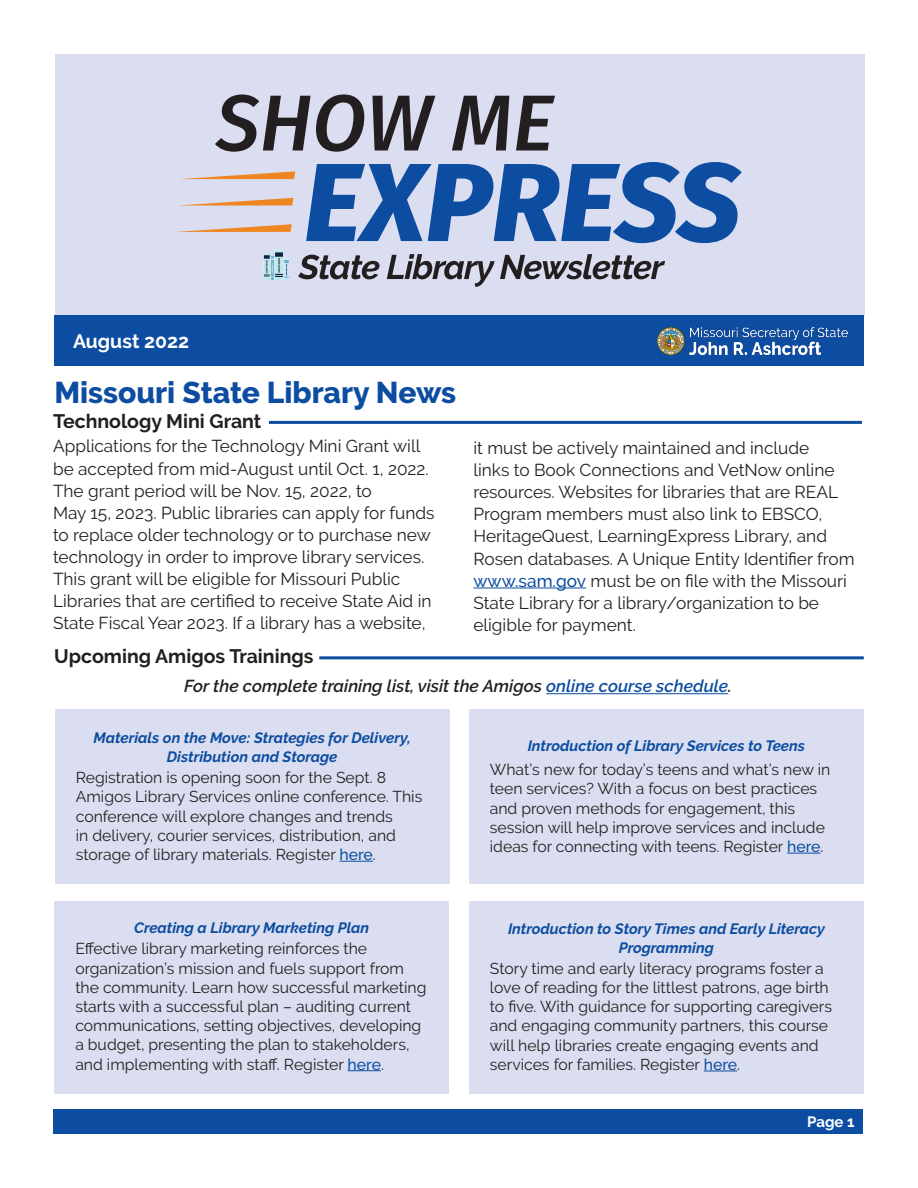
<style>
.page{position:relative;width:918px;height:1188px;background:#fff}
.page>*{position:absolute;margin:0;border:0;box-sizing:border-box;transform-origin:0 0}
.Bold{font:800 30px "Raleway";color:#0d4da1}
.Bold-2{font:700 19.5px "Raleway";color:#231f20}
.t1{font:700 19.5px "Raleway";color:#fff}
.Paragraph{font:17.25px/22.2px "Raleway";color:#231f20}
.Paragraph-2{font:italic 600 17.25px "Raleway";color:#231f20}
.Paragraph-3{font:15.75px/19.2px "Raleway";color:#231f20}
.Bold-3{font:italic 700 15px/18.9px "Raleway";color:#0d4da1;text-align:center}
.t2{font:700 15px "Raleway";color:#fff}
.s1{font-weight:500;color:#0d4da1}
.s2{color:#0d4da1}
</style>
<div class="page">
<div style="left:469px;top:901px;width:394px;height:193px;background:#dbdef0"></div>
<div style="left:469px;top:709px;width:394px;height:174px;background:#dbdef0"></div>
<div style="left:54px;top:901px;width:395px;height:193px;background:#dbdef0"></div>
<div style="left:55px;top:54px;width:810px;height:261px;background:#dbdef0"></div>
<div style="left:54px;top:315px;width:810px;height:51px;background:#0d4da1"></div>
<div style="left:54px;top:1109px;width:809px;height:25px;background:#0d4da1"></div>
<img style="left:658px;top:327px;width:189px;height:28px">
<hr style="left:269px;top:421px;width:593px;height:3px;background:#0d4da1">
<hr style="left:473px;top:588px;width:113px;height:1px;background:#0d4da1">
<svg style="left:215px;top:94px;width:149px;height:58px"></svg>
<svg style="left:372px;top:96px;width:63px;height:54px"></svg>
<svg style="left:452px;top:96px;width:57px;height:54px"></svg>
<svg style="left:516px;top:96px;width:39px;height:54px"></svg>
<svg style="left:306px;top:162px;width:436px;height:81px"></svg>
<svg style="left:181px;top:171px;width:114px;height:8px"></svg>
<svg style="left:178px;top:198px;width:115px;height:8px"></svg>
<svg style="left:177px;top:224px;width:115px;height:8px"></svg>
<svg style="left:298px;top:255px;width:81px;height:24px"></svg>
<svg style="left:387px;top:254px;width:278px;height:33px"></svg>
<img style="left:263px;top:249px;width:26px;height:31px">
<hr style="left:319px;top:656px;width:545px;height:3px;background:#0d4da1">
<hr style="left:546px;top:693px;width:182px;height:1px;background:#0d4da1">
<hr style="left:787px;top:853px;width:34px;height:1px;background:#0d4da1">
<hr style="left:348px;top:1070px;width:33px;height:1px;background:#0d4da1">
<hr style="left:704px;top:1071px;width:33px;height:1px;background:#0d4da1">
<div style="left:55px;top:709px;width:394px;height:174px;background:#dbdef0"></div>
<hr style="left:340px;top:861px;width:33px;height:1px;background:#0d4da1">
<p class="t1" style="left:73px;top:330px;width:118px">August 2022</p>
<p class="Bold" style="left:54px;top:375px;width:403px">Missouri State Library News</p>
<p class="Paragraph" style="left:53px;top:435px;width:383px">Applications for the Technology Mini Grant will be accepted from mid-August until Oct. 1, 2022.<br>The grant period will be Nov. 15, 2022, to<br>May 15, 2023. Public libraries can apply for funds to replace older technology or to purchase new technology in order to improve library services.<br>This grant will be eligible for Missouri Public Libraries that are certified to receive State Aid in State Fiscal Year 2023. If a library has a website,</p>
<p class="Bold-2" style="left:53px;top:410px;width:210px">Technology Mini Grant</p>
<p class="Paragraph" style="left:473px;top:437px;width:383px">it must be actively maintained and include<br>links to Book Connections and VetNow online resources. Websites for libraries that are REAL Program members must also link to EBSCO, HeritageQuest, LearningExpress Library, and Rosen databases. A Unique Entity Identifier from <span class="s1">www.sam.gov</span> must be on file with the Missouri State Library for a library/organization to be eligible for payment.</p>
<p class="Bold-2" style="left:54px;top:645px;width:261px">Upcoming Amigos Trainings</p>
<p class="Paragraph-2" style="left:184px;top:676px;width:549px">For the complete training list, visit the Amigos <span class="s2">online course schedule</span>.</p>
<p class="Bold-3" style="left:94px;top:728px;width:319px">Materials on the Move: Strategies for Delivery,<br>Distribution and Storage</p>
<p class="Paragraph-3" style="left:76px;top:768px;width:348px">Registration is opening soon for the Sept. 8<br>Amigos Library Services online conference. This conference will explore changes and trends<br>in delivery, courier services, distribution, and storage of library materials. Register <span class="s1">here</span>.</p>
<p class="Bold-3" style="left:134px;top:918px;width:237px">Creating a Library Marketing Plan</p>
<p class="Paragraph-3" style="left:75px;top:939px;width:353px">Effective library marketing reinforces the organization’s mission and fuels support from the community. Learn how successful marketing starts with a successful plan – auditing current communications, setting objectives, developing a budget, presenting the plan to stakeholders, and implementing with staff. Register <span class="s1">here</span>.</p>
<p class="Bold-3" style="left:528px;top:736px;width:279px">Introduction of Library Services to Teens</p>
<p class="Paragraph-3" style="left:490px;top:760px;width:342px">What’s new for today’s teens and what’s new in teen services? With a focus on best practices and proven methods for engagement, this session will help improve services and include ideas for connecting with teens. Register <span class="s1">here</span>.</p>
<p class="Bold-3" style="left:508px;top:919px;width:318px">Introduction to Story Times and Early Literacy<br>Programming</p>
<p class="Paragraph-3" style="left:490px;top:959px;width:344px">Story time and early literacy programs foster a love of reading for the littlest patrons, age birth to five. With guidance for supporting caregivers and engaging community partners, this course will help libraries create engaging events and services for families. Register <span class="s1">here</span>.</p>
<p class="t2" style="left:807px;top:1113px;width:49px">Page 1</p>
</div>
